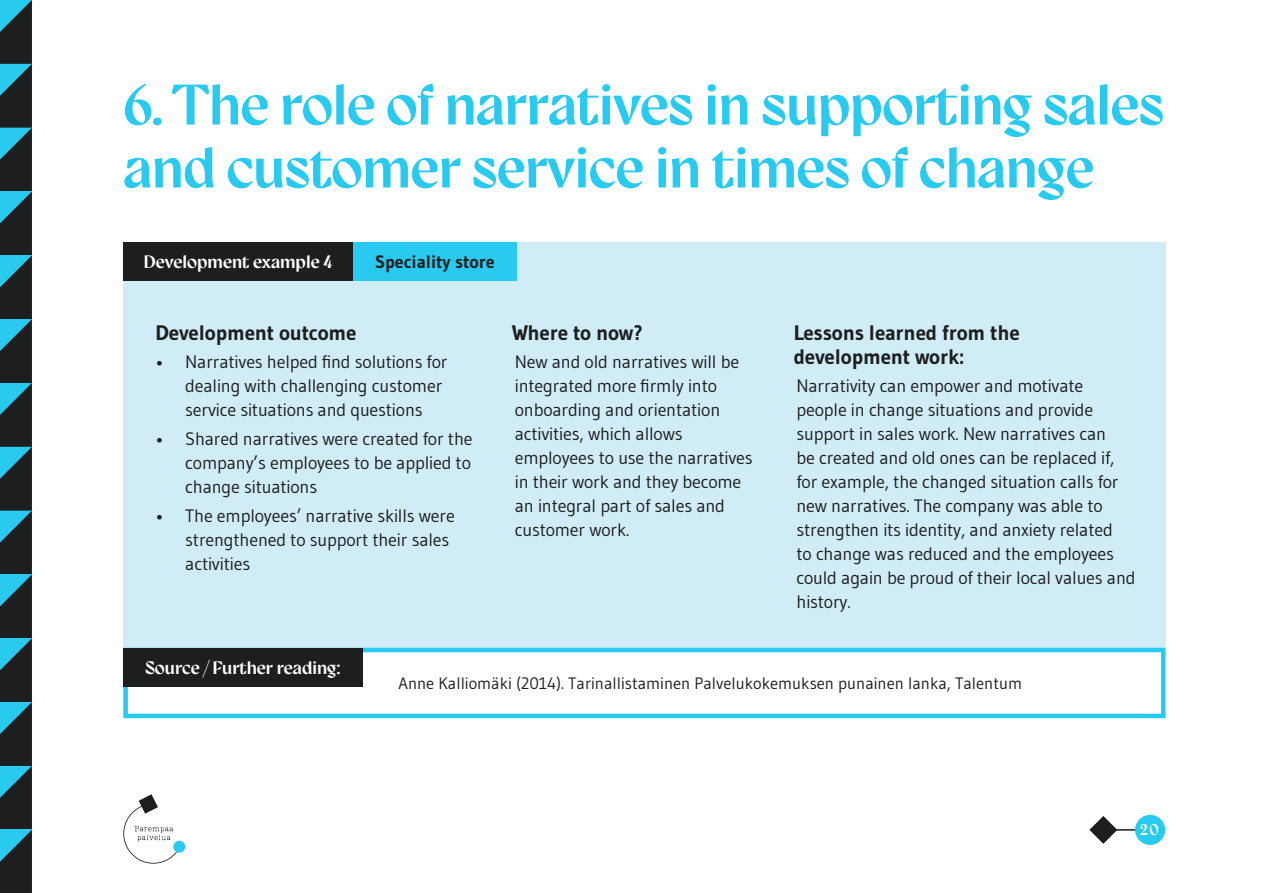
<style>
.page{position:relative;width:1263px;height:893px;background:#fff}
.page>*{position:absolute;margin:0;border:0;box-sizing:border-box;transform-origin:0 0}
.t1{font:300 57px/63px "Gyst Variable Roman";letter-spacing:-.01em;color:#28caf0}
.t2{font:700 21px/24px "Gudea";letter-spacing:-.01em;color:#1d1e1f}
.t3{font:18px/24px "Gudea";letter-spacing:-.01em;color:#1d1e1f}
.t4{font:18px "Gudea 2";letter-spacing:-.01em;color:#1d1e1f}
.t5{font:300 18px "Gyst Variable Roman";color:#fff}
.t6{font:700 18px "Gudea";color:#1d1e1f}
.t7{font:16.5px "Gudea";color:#1d1e1f}
.t8{font:300 15.45px "Gyst Variable Roman";color:#fff}
.s1{font-family:"Gudea"}
</style>
<div class="page">
<svg style="left:123px;top:794px;width:62px;height:70px"></svg>
<svg style="left:1089px;top:816px;width:28px;height:28px"></svg>
<hr style="left:1110px;top:829px;width:37px;height:2px;background:#1d1e1f">
<div style="left:1135px;top:815px;width:30px;height:30px;background:#28caf0;border-radius:50%"></div>
<div style="left:123px;top:242px;width:1042px;height:406px;background:#d0ecf6"></div>
<svg style="left:0;top:0;width:32px;height:893px;background:#1f4954"></svg>
<div style="left:123px;top:648px;width:1042px;height:70px;border:4px solid #28caf0"></div>
<div style="left:123px;top:648px;width:240px;height:39px;background:#1d1e1f"></div>
<div style="left:123px;top:242px;width:230px;height:39px;background:#1d1e1f"></div>
<div style="left:353px;top:242px;width:164px;height:39px;background:#28caf0"></div>
<h1 class="t1" style="left:123px;top:74px;width:1042px">6. The role of narratives in supporting sales and customer service in times of change</h1>
<p class="t5" style="left:144px;top:252px;width:190px">Development example 4</p>
<p class="t6" style="left:375px;top:251px;width:121px">Speciality store</p>
<p class="t2" style="left:155px;top:320px;width:202px">Development outcome</p>
<p class="t4" style="left:155px;top:351px;width:293px"><span class="s1">•</span> Narratives helped find solutions for</p>
<p class="t3" style="left:185px;top:374px;width:259px">dealing with challenging customer service situations and questions</p>
<p class="t3" style="left:185px;top:426px;width:289px;text-align:justify;text-indent:-30px">• Shared narratives were created for the company’s employees to be applied to change situations</p>
<p class="t3" style="left:185px;top:503px;width:271px;text-indent:-30px">• The employees’ narrative skills were strengthened to support their sales activities</p>
<p class="t2" style="left:512px;top:320px;width:132px">Where to now?</p>
<p class="t3" style="left:515px;top:350px;width:226px">New and old narratives will be</p>
<p class="t4" style="left:515px;top:375px;width:204px">integrated more firmly into</p>
<p class="t3" style="left:515px;top:398px;width:239px">onboarding and orientation activities, which allows employees to use the narratives in their work and they become an integral part of sales and customer work.</p>
<p class="t2" style="left:794px;top:320px;width:228px">Lessons learned from the development work:</p>
<p class="t3" style="left:796px;top:374px;width:320px">Narrativity can empower and motivate people in change situations and provide support in sales work. New narratives can be created and old ones can be replaced if,</p>
<p class="t4" style="left:796px;top:471px;width:324px">for example, the changed situation calls for</p>
<p class="t3" style="left:796px;top:494px;width:308px">new narratives. The company was able to</p>
<p class="t4" style="left:796px;top:519px;width:318px">strengthen its identity, and anxiety related</p>
<p class="t3" style="left:796px;top:542px;width:341px">to change was reduced and the employees could again be proud of their local values and history.</p>
<p class="t5" style="left:145px;top:657px;width:197px">Source / Further reading:</p>
<p class="t7" style="left:398px;top:672px;width:625px">Anne Kalliomäki (2014). Tarinallistaminen Palvelukokemuksen punainen lanka, Talentum</p>
<p class="t8" style="left:1140px;top:821px;width:20px">20</p>
</div>
